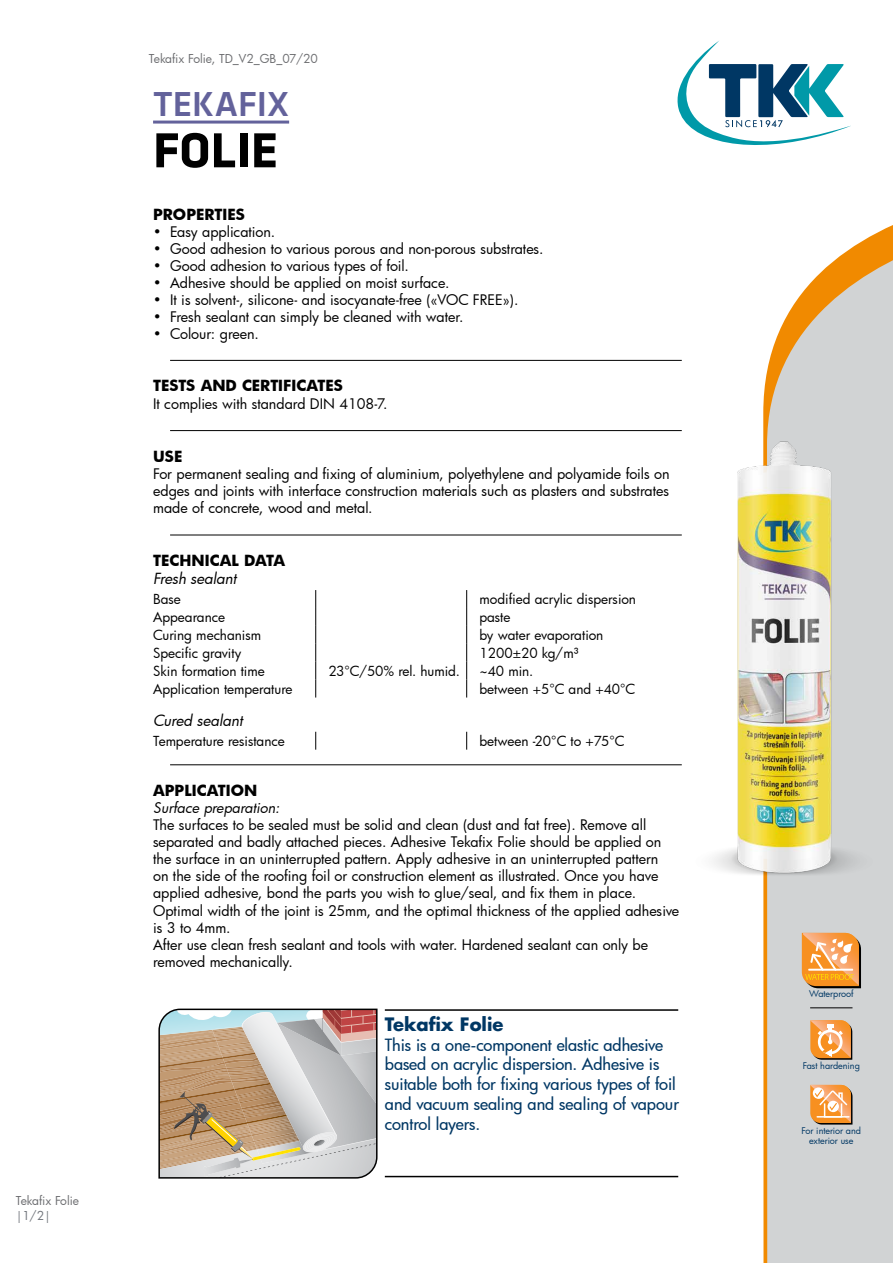
<style>
.page{position:relative;width:893px;height:1263px;background:#fff}
.page>*{position:absolute;margin:0;border:0;box-sizing:border-box;transform-origin:0 0}
.t1{font:700 51px "Klavika";color:#000}
.t2{font:500 36px "Klavika";color:#63629b}
.t3{font:700 18px "Futura Std";color:#003764}
.t4{font:500 16.5px/19.8px "Futura";letter-spacing:-.005em;color:#003764}
.t5{font:700 15px "Futura";color:#000}
.t6{font:italic 15px "Futura";color:#000}
.t7{font:14.25px/17.1px "Futura";color:#000;text-align:justify}
.t8{font:italic 14.25px "Futura";color:#000}
.t9{font:13.5px "Futura";color:#000}
.t10{font:12px "Futura";letter-spacing:-.005em;color:#6d6e71}
.t11{font:12px "Futura";color:#70747a}
.t12{font:9px/10.8px "Futura";letter-spacing:-.005em;color:#003764;text-align:center}
</style>
<div class="page">
<svg style="left:677px;top:41px;width:86px;height:104px"></svg>
<hr style="left:153px;top:121px;width:136px;height:3px;background:#63629b">
<hr style="left:170px;top:360px;width:512px;height:1px;background:#000">
<hr style="left:170px;top:430px;width:512px;height:1px;background:#000">
<hr style="left:170px;top:535px;width:512px;height:1px;background:#000">
<hr style="left:170px;top:764px;width:512px;height:1px;background:#000">
<svg style="left:315px;top:590px;width:1px;height:107px"></svg>
<svg style="left:466px;top:590px;width:1px;height:107px"></svg>
<svg style="left:315px;top:732px;width:1px;height:18px"></svg>
<svg style="left:466px;top:732px;width:1px;height:18px"></svg>
<svg style="left:767px;top:64px;width:126px;height:1199px;fill:#d1d3d4"></svg>
<hr style="left:385px;top:1009px;width:293px;height:2px;background:#000">
<hr style="left:385px;top:1176px;width:293px;height:1px;background:#000">
<img style="left:681px;top:376px;width:208px;height:541px">
<hr style="left:810px;top:1007px;width:42px;height:1px;background:#000">
<svg style="left:158px;top:1008px;width:220px;height:170px;background:#c1b2a3"></svg>
<svg style="left:810px;top:1085px;width:42px;height:39px;background:#eda967"></svg>
<svg style="left:810px;top:1020px;width:42px;height:40px;background:#e9a461"></svg>
<svg style="left:802px;top:933px;width:59px;height:55px;background:#e9a156"></svg>
<p class="t10" style="left:16px;top:1192px;width:65px">Tekafix Folie</p>
<p class="t11" style="left:16px;top:1207px;width:37px">|1/2|</p>
<p class="t10" style="left:149px;top:50px;width:171px">Tekafix Folie, TD_V2_GB_07/20</p>
<h2 class="t2" style="left:153px;top:85px;width:138px">TEKAFIX</h2>
<h1 class="t1" style="left:153px;top:123px;width:127px">FOLIE</h1>
<p class="t5" style="left:153px;top:203px;width:94px">PROPERTIES</p>
<p class="t7" style="left:153px;top:223px;width:124px">• Easy application.</p>
<p class="t7" style="left:153px;top:240px;width:392px">• Good adhesion to various porous and non-porous substrates.</p>
<p class="t7" style="left:153px;top:257px;width:257px">• Good adhesion to various types of foil.</p>
<p class="t7" style="left:153px;top:274px;width:298px">• Adhesive should be applied on moist surface.</p>
<p class="t7" style="left:153px;top:291px;width:367px">• It is solvent-, silicone- and isocyanate-free («VOC FREE»).</p>
<p class="t7" style="left:153px;top:308px;width:312px">• Fresh sealant can simply be cleaned with water.</p>
<p class="t7" style="left:153px;top:325px;width:107px">• Colour: green.</p>
<p class="t5" style="left:153px;top:375px;width:192px">TESTS AND CERTIFICATES</p>
<p class="t7" style="left:153px;top:394px;width:236px">It complies with standard DIN 4108-7.</p>
<p class="t5" style="left:153px;top:445px;width:31px">USE</p>
<p class="t7" style="left:153px;top:465px;width:518px">For permanent sealing and fixing of aluminium, polyethylene and polyamide foils on edges and joints with interface construction materials such as plasters and substrates made of concrete, wood and metal.</p>
<p class="t5" style="left:153px;top:550px;width:134px">TECHNICAL DATA</p>
<p class="t6" style="left:153px;top:568px;width:85px">Fresh sealant</p>
<p class="t9" style="left:153px;top:590px;width:29px">Base</p>
<p class="t9" style="left:479px;top:590px;width:158px">modified acrylic dispersion</p>
<p class="t9" style="left:153px;top:608px;width:74px">Appearance</p>
<p class="t9" style="left:479px;top:608px;width:32px">paste</p>
<p class="t9" style="left:153px;top:626px;width:110px">Curing mechanism</p>
<p class="t9" style="left:479px;top:626px;width:125px">by water evaporation</p>
<p class="t9" style="left:153px;top:644px;width:90px">Specific gravity</p>
<p class="t9" style="left:479px;top:644px;width:101px">1200±20 kg/m³</p>
<p class="t9" style="left:153px;top:662px;width:113px">Skin formation time</p>
<p class="t9" style="left:328px;top:662px;width:133px">23°C/50% rel. humid.</p>
<p class="t9" style="left:479px;top:662px;width:55px">~40 min.</p>
<p class="t9" style="left:153px;top:680px;width:141px">Application temperature</p>
<p class="t9" style="left:479px;top:680px;width:157px">between +5°C and +40°C</p>
<p class="t6" style="left:153px;top:710px;width:91px">Cured sealant</p>
<p class="t9" style="left:153px;top:732px;width:133px">Temperature resistance</p>
<p class="t9" style="left:479px;top:732px;width:146px">between -20°C to +75°C</p>
<p class="t5" style="left:153px;top:780px;width:106px">APPLICATION</p>
<p class="t8" style="left:153px;top:798px;width:128px">Surface preparation:</p>
<p class="t7" style="left:153px;top:816px;width:528px;text-align:left">The surfaces to be sealed must be solid and clean (dust and fat free). Remove all separated and badly attached pieces. Adhesive Tekafix Folie should be applied on the surface in an uninterrupted pattern. Apply adhesive in an uninterrupted pattern<br>on the side of the roofing foil or construction element as illustrated. Once you have applied adhesive, bond the parts you wish to glue/seal, and fix them in place.<br>Optimal width of the joint is 25mm, and the optimal thickness of the applied adhesive is 3 to 4mm.<br>After use clean fresh sealant and tools with water. Hardened sealant can only be removed mechanically.</p>
<p class="t3" style="left:385px;top:1012px;width:120px">Tekafix Folie</p>
<p class="t4" style="left:385px;top:1034px;width:296px">This is a one-component elastic adhesive based on acrylic dispersion. Adhesive is suitable both for fixing various types of foil and vacuum sealing and sealing of vapour control layers.</p>
<p class="t12" style="left:809px;top:988px;width:46px">Waterproof</p>
<p class="t12" style="left:803px;top:1060px;width:59px">Fast hardening</p>
<p class="t12" style="left:801px;top:1125px;width:61px">For interior and exterior use</p>
</div>
